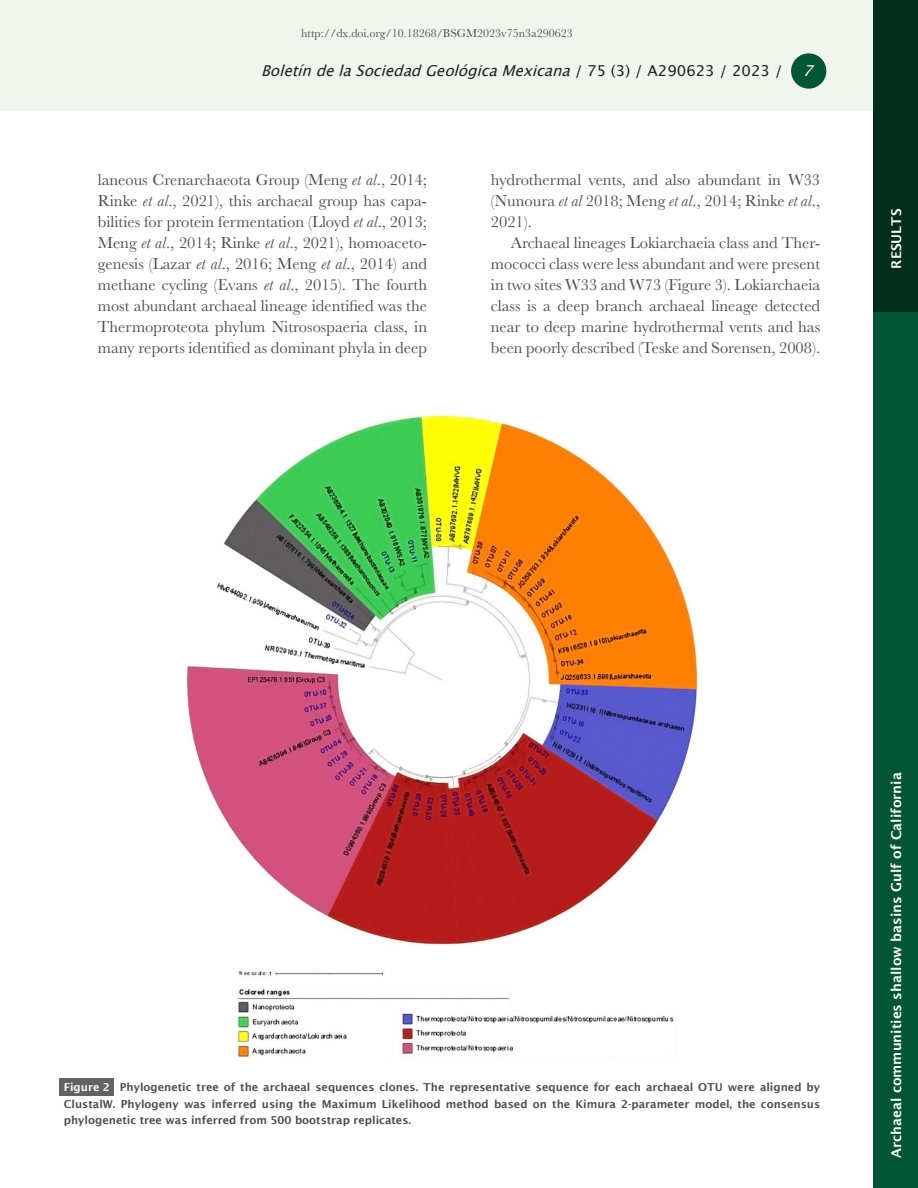
<style>
.page{position:relative;width:918px;height:1188px;background:#fff}
.page>*{position:absolute;margin:0;border:0;box-sizing:border-box;transform-origin:0 0}
.Indented-text{font:16.5px/21px "Baskerville";color:#4b4c4d;text-align:justify}
.t1{font:italic 15px "Lucida Grande";color:#231f20}
.t2{font:italic 15px "Lucida Grande";color:#fff}
.Section{font:600 13.5px "Lucida Sans";color:#fff}
.t3{font:12px "Baskerville";color:#4b4c4d}
.Figure_foot{font:600 10.95px/16.5px "Lucida Sans";color:#4b4c4d;text-align:justify}
.Figure_foot_number{font:600 10.95px "Lucida Sans";color:#fff}
.s1{font-style:normal}
.s2{font-style:italic}
</style>
<div class="page">
<div style="left:874px;top:311px;width:44px;height:877px;background:#005534"></div>
<div style="left:0;top:0;width:874px;height:111px;background:#f0f6ed"></div>
<div style="left:791px;top:53px;width:35px;height:36px;background:#005534;border-radius:50%"></div>
<div style="left:874px;top:0;width:44px;height:311px;background:#012d1c"></div>
<div style="left:60px;top:1079px;width:54px;height:17px;background:#636366"></div>
<img style="left:186px;top:414px;width:513px;height:644px">
<p class="t3" style="left:301px;top:26px;width:273px">http://dx.doi.org/10.18268/BSGM2023v75n3a290623</p>
<p class="t1" style="left:261px;top:62px;width:523px">BoletíndelaSociedadGeológicaMexicana<span class="s1">/ 7 5 ( 3 ) / A 2 9 0 6 2 3 / 2 0 2 3 /</span></p>
<p class="t1" style="left:266px;top:62px;width:455px">BoletíndelaSociedadGeológicaMexicana<span class="s1">/ 7 5 ( 3 ) / A 2 9 0 6 2 3</span></p>
<p class="t2" style="left:803px;top:62px;width:19px">7</p>
<p class="Indented-text" style="left:98px;top:169px;width:331px">laneous Crenarchaeota Group (Meng <span class="s2">et al</span>., 2014; Rinke <span class="s2">et al</span>., 2021), this archaeal group has capa&shy;bilities for protein fermentation (Lloyd <span class="s2">et al</span>., 2013; Meng <span class="s2">et al</span>., 2014; Rinke <span class="s2">et al</span>., 2021), homoaceto&shy;genesis (Lazar <span class="s2">et al</span>., 2016; Meng <span class="s2">et al</span>., 2014) and methane cycling (Evans <span class="s2">et al</span>., 2015). The fourth most abundant archaeal lineage identified was the Thermoproteota phylum Nitrosospaeria class, in many reports identified as dominant phyla in deep</p>
<p class="Indented-text" style="left:491px;top:169px;width:331px">hydrothermal vents, and also abundant in W33 (Nunoura <span class="s2">et al</span> 2018; Meng <span class="s2">et al</span>., 2014; Rinke <span class="s2">et al</span>., 2021).</p>
<p class="Indented-text" style="left:491px;top:232px;width:331px;text-indent:20px">Archaeal lineages Lokiarchaeia class and Ther&shy;mococci class were less abundant and were present in two sites W33 and W73 (Figure 3). Lokiarchaeia class is a deep branch archaeal lineage detected near to deep marine hydrothermal vents and has been poorly described (Teske and Sorensen, 2008).</p>
<p class="Section" style="left:889px;top:269px;width:61px;rotate:-90deg">RESULTS</p>
<p class="Figure_foot" style="left:64px;top:1079px;width:758px;text-indent:56px">Phylogenetic tree of the archaeal sequences clones. The representative sequence for each archaeal OTU were aligned by ClustalW. Phylogeny was inferred using the Maximum Likelihood method based on the Kimura 2-parameter model, the consensus phylogenetic tree was inferred from 500 bootstrap replicates.</p>
<p class="Figure_foot_number" style="left:64px;top:1081px;width:48px">Figure 2</p>
<p class="Section" style="left:889px;top:1158px;width:387px;rotate:-90deg">Archaeal communities shallow basins Gulf of California</p>
</div>
